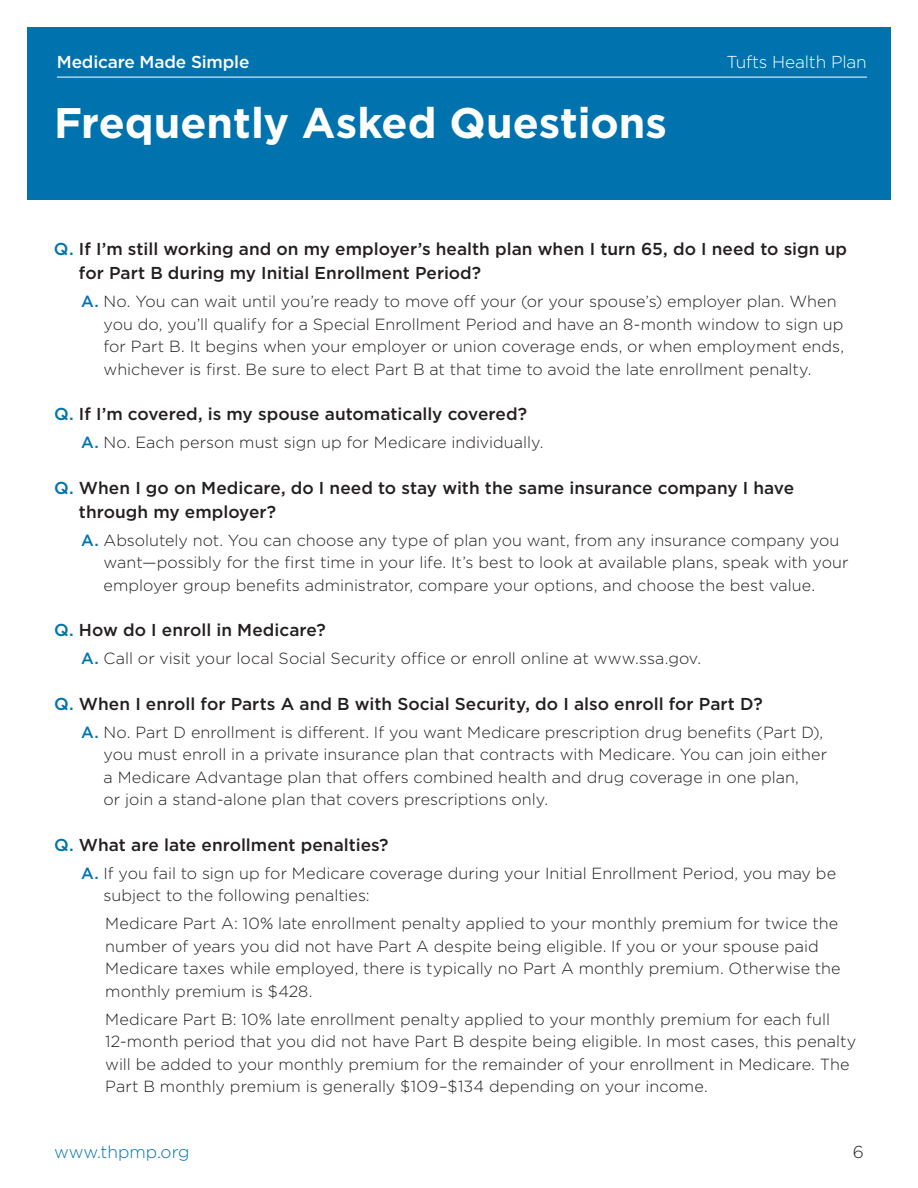
<style>
.page{position:relative;width:918px;height:1188px;background:#fff}
.page>*{position:absolute;margin:0;border:0;box-sizing:border-box;transform-origin:0 0}
.t1{font:700 42.75px "Gotham";color:#fff}
.t2{font:500 17.25px/24px "Gotham";color:#231f20}
.t3{font:500 17.25px "Gotham";letter-spacing:-.01em;color:#fff}
.t4{font:300 17.25px "Gotham";letter-spacing:-.01em;color:#fff}
.t5{font:300 17.25px "Gotham";color:#0073ae}
.t6{font:300 17.25px "Gotham";color:#231f20}
.t7{font:300 16.2px/22.5px "Gotham";color:#231f20}
.s1{color:#0073ae}
.s2{font-weight:500;color:#0073ae}
</style>
<div class="page">
<div style="left:27px;top:27px;width:864px;height:173px;background:#0073ae"></div>
<hr style="left:57px;top:77px;width:810px;height:1px;background:#fff">
<p class="t3" style="left:57px;top:51px;width:194px">Medicare Made Simple</p>
<p class="t4" style="left:726px;top:51px;width:142px">Tufts Health Plan</p>
<h1 class="t1" style="left:54px;top:94px;width:614px">Frequently Asked Questions</h1>
<p class="t2" style="left:79px;top:237px;width:770px;text-indent:-25px"><span class="s1">Q.</span> If I’m still working and on my employer’s health plan when I turn 65, do I need to sign up for Part B during my Initial Enrollment Period?</p>
<p class="t7" style="left:104px;top:290px;width:742px;text-indent:-23px"><span class="s2">A.</span> No. You can wait until you’re ready to move off your (or your spouse’s) employer plan. When you do, you’ll qualify for a Special Enrollment Period and have an 8-month window to sign up for Part B. It begins when your employer or union coverage ends, or when employment ends, whichever is first. Be sure to elect Part B at that time to avoid the late enrollment penalty.</p>
<p class="t2" style="left:54px;top:402px;width:475px"><span class="s1">Q.</span> If I’m covered, is my spouse automatically covered?</p>
<p class="t7" style="left:81px;top:431px;width:464px"><span class="s2">A.</span> No. Each person must sign up for Medicare individually.</p>
<p class="t2" style="left:79px;top:476px;width:717px;text-indent:-25px"><span class="s1">Q.</span> When I go on Medicare, do I need to stay with the same insurance company I have through my employer?</p>
<p class="t7" style="left:104px;top:528px;width:746px;text-indent:-23px"><span class="s2">A.</span> Absolutely not. You can choose any type of plan you want, from any insurance company you want—possibly for the first time in your life. It’s best to look at available plans, speak with your employer group benefits administrator, compare your options, and choose the best value.</p>
<p class="t2" style="left:54px;top:618px;width:273px"><span class="s1">Q.</span> How do I enroll in Medicare?</p>
<p class="t7" style="left:81px;top:647px;width:622px"><span class="s2">A.</span> Call or visit your local Social Security office or enroll online at www.ssa.gov.</p>
<p class="t2" style="left:54px;top:692px;width:710px"><span class="s1">Q.</span> When I enroll for Parts A and B with Social Security, do I also enroll for Part D?</p>
<p class="t7" style="left:104px;top:720px;width:725px;text-indent:-23px"><span class="s2">A.</span> No. Part D enrollment is different. If you want Medicare prescription drug benefits (Part D), you must enroll in a private insurance plan that contracts with Medicare. You can join either a Medicare Advantage plan that offers combined health and drug coverage in one plan,<br>or join a stand-alone plan that covers prescriptions only.</p>
<p class="t2" style="left:54px;top:833px;width:336px"><span class="s1">Q.</span> What are late enrollment penalties?</p>
<p class="t7" style="left:104px;top:861px;width:734px;text-indent:-23px"><span class="s2">A.</span> If you fail to sign up for Medicare coverage during your Initial Enrollment Period, you may be subject to the following penalties:</p>
<p class="t7" style="left:105px;top:912px;width:737px">Medicare Part A: 10% late enrollment penalty applied to your monthly premium for twice the number of years you did not have Part A despite being eligible. If you or your spouse paid Medicare taxes while employed, there is typically no Part A monthly premium. Otherwise the monthly premium is $428.</p>
<p class="t7" style="left:105px;top:1007px;width:752px">Medicare Part B: 10% late enrollment penalty applied to your monthly premium for each full 12-month period that you did not have Part B despite being eligible. In most cases, this penalty will be added to your monthly premium for the remainder of your enrollment in Medicare. The Part B monthly premium is generally $109–$134 depending on your income.</p>
<p class="t5" style="left:54px;top:1141px;width:137px">www.thpmp.org</p>
<p class="t6" style="left:853px;top:1141px;width:13px">6</p>
</div>
